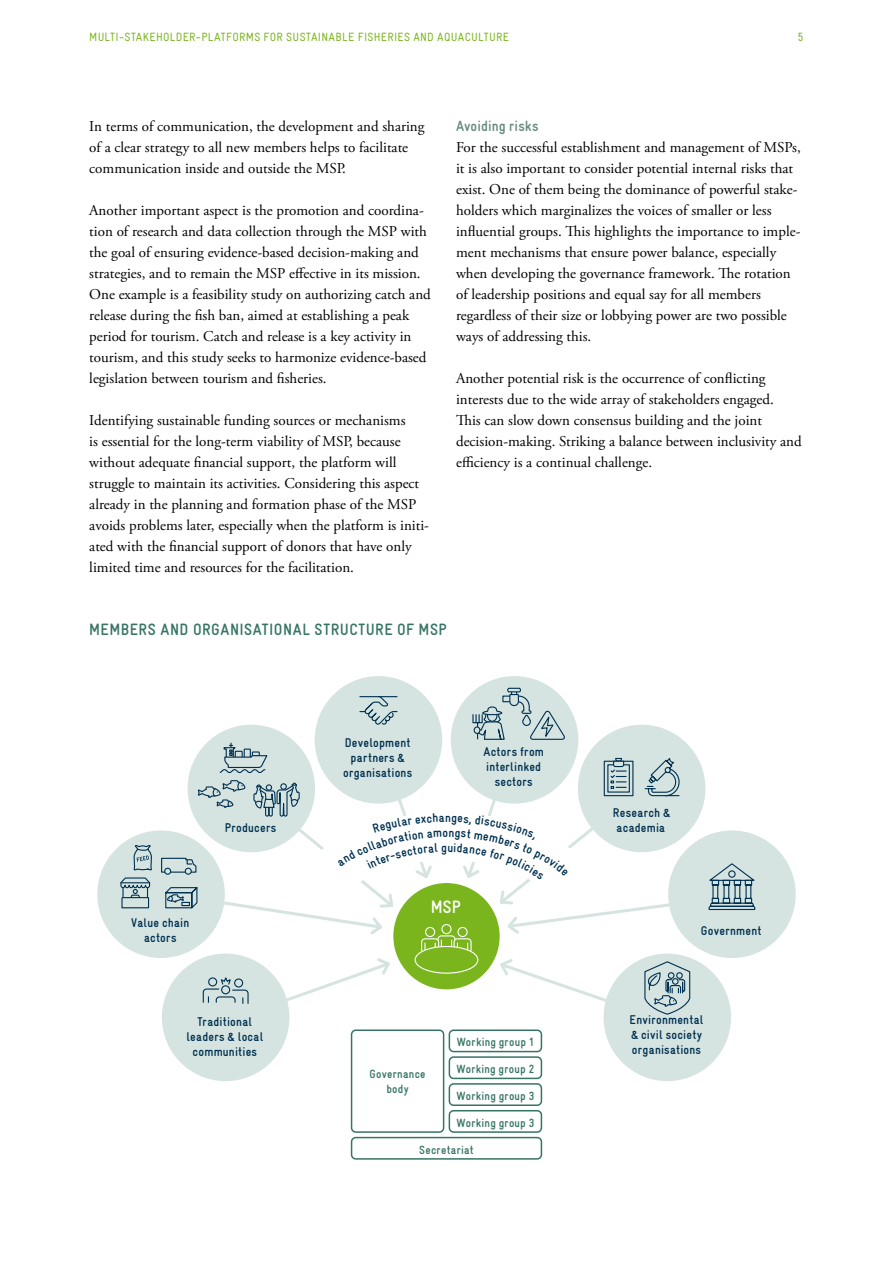
<style>
.page{position:relative;width:893px;height:1263px;background:#fff}
.page>*{position:absolute;margin:0;border:0;box-sizing:border-box;transform-origin:0 0}
.t1{font:700 condensed 18px "Gravur";color:#fff}
.t2{font:700 condensed 16.5px "Gravur";letter-spacing:.03em;color:#367465}
.t3{font:15px/21px "Adobe Garamond Pro";color:#000}
.t4{font:700 condensed 15px "Gravur";letter-spacing:.005em;color:#668a7e}
.t5{font:700 condensed 12.75px/15px "Gravur";letter-spacing:.015em;color:#003150;text-align:center}
.t6{font:700 condensed 12px/15px "Gravur";letter-spacing:.02em;color:#367465;text-align:center}
.t7{font:condensed 12px "Gravur";letter-spacing:.025em;color:#7ab51d}
</style>
<div class="page">
<div style="left:351px;top:1029px;width:93px;height:104px;border:2px solid #367465;border-radius:4px"></div>
<div style="left:449px;top:1029px;width:93px;height:23px;border:2px solid #367465;border-radius:4px"></div>
<div style="left:449px;top:1056px;width:93px;height:23px;border:2px solid #367465;border-radius:4px"></div>
<div style="left:449px;top:1083px;width:93px;height:23px;border:2px solid #367465;border-radius:4px"></div>
<div style="left:449px;top:1110px;width:93px;height:23px;border:2px solid #367465;border-radius:4px"></div>
<div style="left:351px;top:1137px;width:191px;height:23px;border:2px solid #367465;border-radius:4px"></div>
<div style="left:668px;top:830px;width:128px;height:128px;background:#d6e4e1;border-radius:50%"></div>
<div style="left:162px;top:953px;width:127px;height:128px;background:#d6e4e1;border-radius:50%"></div>
<div style="left:97px;top:830px;width:128px;height:128px;background:#d6e4e1;border-radius:50%"></div>
<div style="left:603px;top:953px;width:128px;height:128px;background:#d6e4e1;border-radius:50%"></div>
<svg style="left:119px;top:676px;width:638px;height:350px"></svg>
<p class="t7" style="left:89px;top:31px;width:421px">MULTI-STAKEHOLDER-PLATFORMS FOR SUSTAINABLE FISHERIES AND AQUACULTURE</p>
<p class="t7" style="left:798px;top:31px;width:7px">5</p>
<p class="t3" style="left:89px;top:116px;width:337px">In terms of communication, the development and sharing of a clear strategy to all new members helps to facilitate communication inside and outside the MSP.</p>
<p class="t3" style="left:89px;top:200px;width:343px">Another important aspect is the promotion and coordina&shy;tion of research and data collection through the MSP with the goal of ensuring evidence-based decision-making and strategies, and to remain the MSP effective in its mission.<br>One example is a feasibility study on authorizing catch and release during the fish ban, aimed at establishing a peak period for tourism. Catch and release is a key activity in tourism, and this study seeks to harmonize evidence-based legislation between tourism and fisheries.</p>
<p class="t3" style="left:89px;top:410px;width:341px">Identifying sustainable funding sources or mechanisms<br>is essential for the long-term viability of MSP, because without adequate financial support, the platform will struggle to maintain its activities. Considering this aspect already in the planning and formation phase of the MSP avoids problems later, especially when the platform is initi&shy;ated with the financial support of donors that have only limited time and resources for the facilitation.</p>
<p class="t4" style="left:456px;top:117px;width:84px">Avoiding risks</p>
<p class="t3" style="left:456px;top:137px;width:346px">For the successful establishment and management of MSPs, it is also important to consider potential internal risks that exist. One of them being the dominance of powerful stake&shy;holders which marginalizes the voices of smaller or less influential groups. This highlights the importance to imple&shy;ment mechanisms that ensure power balance, especially when developing the governance framework. The rotation of leadership positions and equal say for all members regardless of their size or lobbying power are two possible ways of addressing this.</p>
<p class="t3" style="left:456px;top:368px;width:347px">Another potential risk is the occurrence of conflicting interests due to the wide array of stakeholders engaged.<br>This can slow down consensus building and the joint decision-making. Striking a balance between inclusivity and efficiency is a continual challenge.</p>
<p class="t2" style="left:89px;top:620px;width:359px">MEMBERS AND ORGANISATIONAL STRUCTURE OF MSP</p>
<p class="t5" style="left:343px;top:735px;width:71px">Development partners &amp; organisations</p>
<p class="t5" style="left:483px;top:744px;width:62px">Actors from interlinked sectors</p>
<p class="t5" style="left:131px;top:915px;width:59px">Value chain actors</p>
<p class="t5" style="left:225px;top:820px;width:53px">Producers</p>
<p class="t5" style="left:186px;top:1014px;width:78px">Traditional leaders &amp; local communities</p>
<p class="t5" style="left:445px;top:810px;width:7px">n</p>
<p class="t5" style="left:443px;top:825px;width:7px">o</p>
<p class="t1" style="left:431px;top:897px;width:31px">MSP</p>
<p class="t6" style="left:457px;top:1034px;width:79px">Working group 1</p>
<p class="t6" style="left:457px;top:1061px;width:79px">Working group 2</p>
<p class="t6" style="left:457px;top:1088px;width:79px">Working group 3</p>
<p class="t6" style="left:457px;top:1115px;width:79px">Working group 3</p>
<p class="t6" style="left:419px;top:1142px;width:56px">Secretariat</p>
<p class="t6" style="left:370px;top:1067px;width:57px">Governance body</p>
<p class="t5" style="left:613px;top:805px;width:59px;text-align:left">Research &amp; academia</p>
<p class="t5" style="left:701px;top:923px;width:62px">Government</p>
<p class="t5" style="left:630px;top:1012px;width:75px;text-align:justify">Environmental &amp; civil society organisations</p>
</div>
